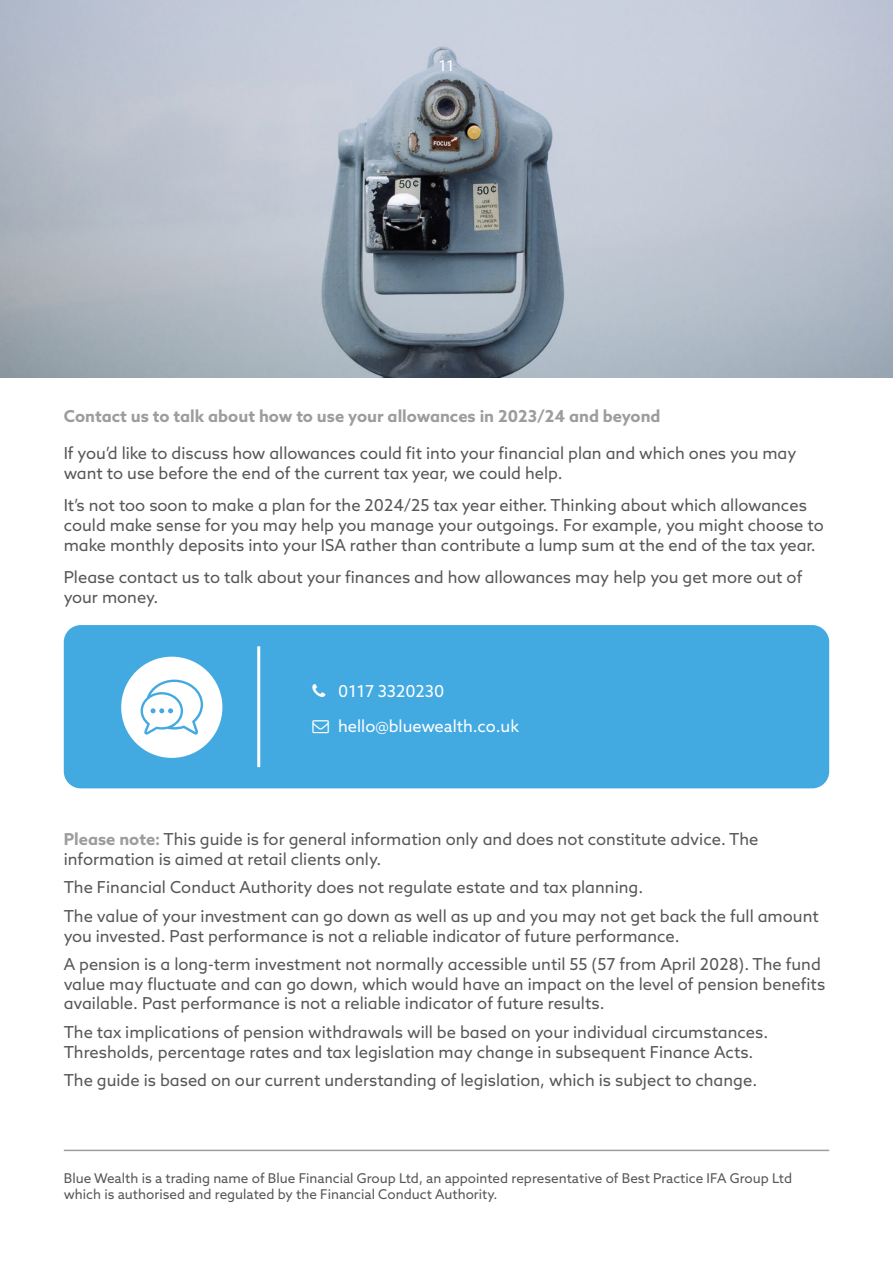
<style>
.page{position:relative;width:893px;height:1263px;background:#fff}
.page>*{position:absolute;margin:0;border:0;box-sizing:border-box;transform-origin:0 0}
.t1{font:16.5px/19.8px "Azo Sans";color:#575756}
.t2{font:700 16.5px "Azo Sans";color:#9e9d9c}
.t3{font:16.5px "Azo Sans";color:#fff}
.t4{font:15px "Azo Sans";color:#fff}
.t5{font:13.5px/16.2px "Azo Sans";color:#575756}
.s1{font-weight:700;color:#9e9d9c}
</style>
<div class="page">
<img style="left:0;top:0;width:893px;height:377px">
<div style="left:64px;top:625px;width:765px;height:163px;background:#43aae1;border-radius:17px"></div>
<hr style="left:257px;top:646px;width:3px;height:121px;background:#fff">
<div style="left:121px;top:657px;width:101px;height:101px;background:#fff;border-radius:50%"></div>
<svg style="left:141px;top:680px;width:62px;height:54px"></svg>
<hr style="left:64px;top:1150px;width:765px;height:1px;background:#9e9d9c">
<p class="t4" style="left:439px;top:56px;width:17px">11</p>
<p class="t2" style="left:64px;top:405px;width:598px">Contact us to talk about how to use your allowances in 2023/24 and beyond</p>
<p class="t1" style="left:64px;top:443px;width:734px">If you’d like to discuss how allowances could fit into your financial plan and which ones you may want to use before the end of the current tax year, we could help.</p>
<p class="t1" style="left:64px;top:495px;width:762px">It’s not too soon to make a plan for the 2024/25 tax year either. Thinking about which allowances could make sense for you may help you manage your outgoings. For example, you might choose to make monthly deposits into your ISA rather than contribute a lump sum at the end of the tax year.</p>
<p class="t1" style="left:64px;top:567px;width:740px">Please contact us to talk about your finances and how allowances may help you get more out of your money.</p>
<p class="t3" style="left:338px;top:680px;width:108px">0117 3320230</p>
<p class="t3" style="left:338px;top:715px;width:182px">hello@bluewealth.co.uk</p>
<p class="t1" style="left:64px;top:829px;width:696px"><span class="s1">Please note:</span> This guide is for general information only and does not constitute advice. The information is aimed at retail clients only.</p>
<p class="t1" style="left:64px;top:873px;width:757px;line-height:28.3px">The Financial Conduct Authority does not regulate estate and tax planning.<br>The value of your investment can go down as well as up and you may not get back the full amount</p>
<p class="t1" style="left:64px;top:921px;width:759px;line-height:28.3px">you invested. Past performance is not a reliable indicator of future performance.<br>A pension is a long-term investment not normally accessible until 55 (57 from April 2028). The fund</p>
<p class="t1" style="left:64px;top:974px;width:763px">value may fluctuate and can go down, which would have an impact on the level of pension benefits available. Past performance is not a reliable indicator of future results.</p>
<p class="t1" style="left:64px;top:1022px;width:706px">The tax implications of pension withdrawals will be based on your individual circumstances.<br>Thresholds, percentage rates and tax legislation may change in subsequent Finance Acts.</p>
<p class="t1" style="left:64px;top:1070px;width:695px">The guide is based on our current understanding of legislation, which is subject to change.</p>
<p class="t5" style="left:64px;top:1170px;width:730px">Blue Wealth is a trading name of Blue Financial Group Ltd, an appointed representative of Best Practice IFA Group Ltd which is authorised and regulated by the Financial Conduct Authority.</p>
</div>
